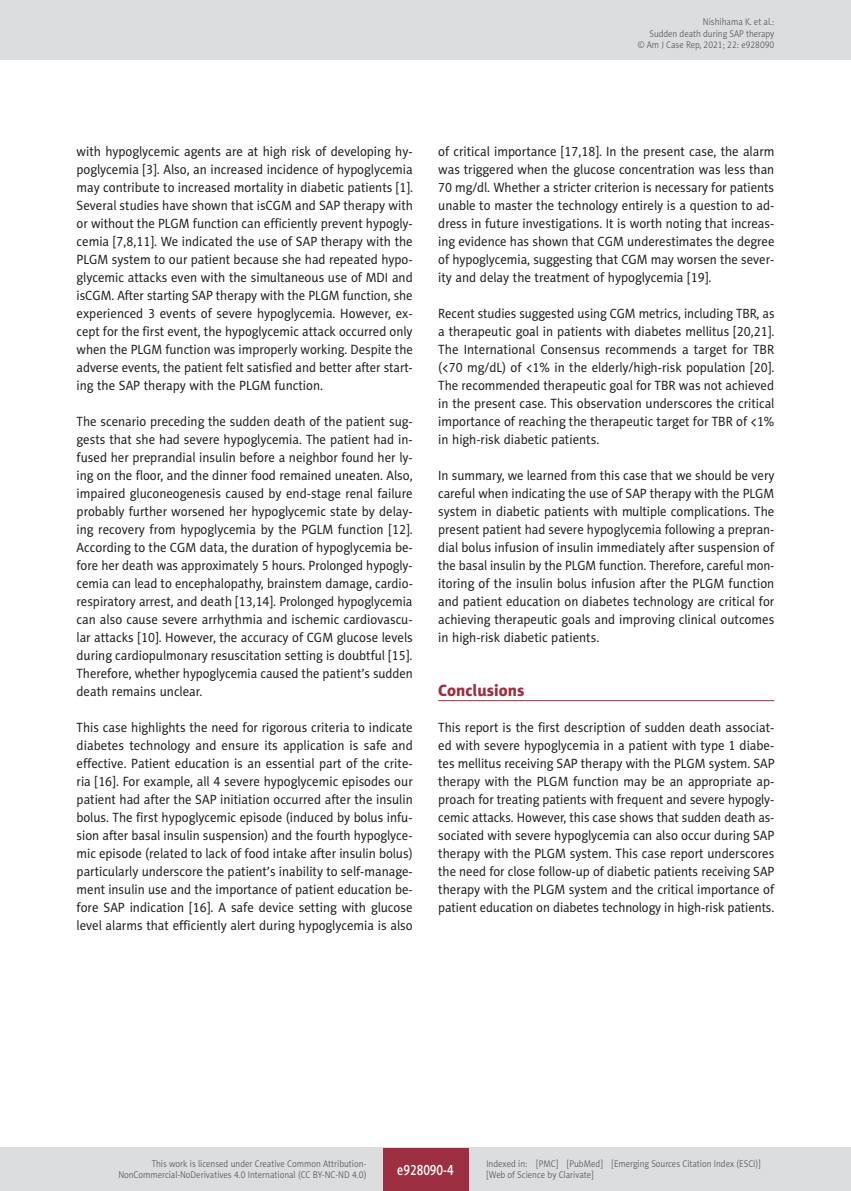
<style>
.page{position:relative;width:851px;height:1191px;background:#fff}
.page>*{position:absolute;margin:0;border:0;box-sizing:border-box;transform-origin:0 0}
.AJCR_Headline_1{font:16.5px "Naomi Sans EFN Heavy";color:#9d2f42}
.t1{font:15px "Naomi Sans EFN Medium";color:#fff;scale:.8 1}
.AJCR_Body{font:13.5px/18px "Naomi Sans EFN";color:#231f20;text-align:justify;scale:.95 1}
.AJCR_Body-2{font:13.5px/18px "Naomi Sans EFN";color:#231f20;text-align:justify;scale:.94 1}
.t2{font:9.75px/11.2px "Naomi Sans EFN Light";color:#57585a;text-align:right;scale:.9 1}
</style>
<div class="page">
<hr style="left:438px;top:700px;width:336px;height:1px;background:#9d2f42">
<div style="left:0;top:0;width:850px;height:60px;background:#dcdddf"></div>
<hr style="left:850px;top:0;width:1px;height:60px;background:#dcdddf">
<div style="left:0;top:1148px;width:850px;height:43px;background:#dcdddf"></div>
<div style="left:383px;top:1147px;width:85px;height:43px;background:#9d2f42"></div>
<p class="t2" style="left:637px;top:16px;width:153px">Nishihama K. et al.:<br>Sudden death during SAP therapy<br>© Am J Case Rep, 2021; 22: e928090</p>
<p class="AJCR_Body" style="left:77px;top:142px;width:355px">with hypoglycemic agents are at high risk of developing hy&shy;poglycemia [3]. Also, an increased incidence of hypoglycemia may contribute to increased mortality in diabetic patients [1].<br>Several studies have shown that isCGM and SAP therapy with or without the PLGM function can efficiently prevent hypogly&shy;cemia [7,8,11]. We indicated the use of SAP therapy with the PLGM system to our patient because she had repeated hypo&shy;glycemic attacks even with the simultaneous use of MDI and isCGM. After starting SAP therapy with the PLGM function, she experienced 3 events of severe hypoglycemia. However, ex&shy;cept for the first event, the hypoglycemic attack occurred only when the PLGM function was improperly working. Despite the adverse events, the patient felt satisfied and better after start&shy;ing the SAP therapy with the PLGM function.</p>
<p class="AJCR_Body" style="left:77px;top:412px;width:355px">The scenario preceding the sudden death of the patient sug&shy;gests that she had severe hypoglycemia. The patient had in&shy;fused her preprandial insulin before a neighbor found her ly&shy;ing on the floor, and the dinner food remained uneaten. Also, impaired gluconeogenesis caused by end-stage renal failure probably further worsened her hypoglycemic state by delay&shy;ing recovery from hypoglycemia by the PGLM function [12].<br>According to the CGM data, the duration of hypoglycemia be&shy;fore her death was approximately 5 hours. Prolonged hypogly&shy;cemia can lead to encephalopathy, brainstem damage, cardio&shy;respiratory arrest, and death [13,14]. Prolonged hypoglycemia can also cause severe arrhythmia and ischemic cardiovascu&shy;lar attacks [10]. However, the accuracy of CGM glucose levels during cardiopulmonary resuscitation setting is doubtful [15].<br>Therefore, whether hypoglycemia caused the patient’s sudden death remains unclear.</p>
<p class="AJCR_Body" style="left:77px;top:718px;width:355px">This case highlights the need for rigorous criteria to indicate diabetes technology and ensure its application is safe and effective. Patient education is an essential part of the crite&shy;ria [16]. For example, all 4 severe hypoglycemic episodes our patient had after the SAP initiation occurred after the insulin bolus. The first hypoglycemic episode (induced by bolus infu&shy;sion after basal insulin suspension) and the fourth hypoglyce&shy;mic episode (related to lack of food intake after insulin bolus) particularly underscore the patient’s inability to self-manage&shy;ment insulin use and the importance of patient education be&shy;fore SAP indication [16]. A safe device setting with glucose level alarms that efficiently alert during hypoglycemia is also</p>
<p class="AJCR_Body" style="left:438px;top:142px;width:355px">of critical importance [17,18]. In the present case, the alarm was triggered when the glucose concentration was less than 70 mg/dl. Whether a stricter criterion is necessary for patients unable to master the technology entirely is a question to ad&shy;dress in future investigations. It is worth noting that increas&shy;ing evidence has shown that CGM underestimates the degree of hypoglycemia, suggesting that CGM may worsen the sever&shy;ity and delay the treatment of hypoglycemia [19].</p>
<p class="AJCR_Body-2" style="left:438px;top:304px;width:359px">Recent studies suggested using CGM metrics, including TBR, as a therapeutic goal in patients with diabetes mellitus [20,21].<br>The International Consensus recommends a target for TBR (&lt;70 mg/dL) of &lt;1% in the elderly/high-risk population [20].<br>The recommended therapeutic goal for TBR was not achieved in the present case. This observation underscores the critical importance of reaching the therapeutic target for TBR of &lt;1% in high-risk diabetic patients.</p>
<p class="AJCR_Body-2" style="left:438px;top:466px;width:359px">In summary, we learned from this case that we should be very careful when indicating the use of SAP therapy with the PLGM system in diabetic patients with multiple complications. The present patient had severe hypoglycemia following a prepran&shy;dial bolus infusion of insulin immediately after suspension of the basal insulin by the PLGM function. Therefore, careful mon&shy;itoring of the insulin bolus infusion after the PLGM function and patient education on diabetes technology are critical for achieving therapeutic goals and improving clinical outcomes in high-risk diabetic patients.</p>
<p class="AJCR_Headline_1" style="left:438px;top:680px;width:88px">Conclusions</p>
<p class="AJCR_Body" style="left:438px;top:718px;width:355px">This report is the first description of sudden death associat&shy;ed with severe hypoglycemia in a patient with type 1 diabe&shy;tes mellitus receiving SAP therapy with the PLGM system. SAP therapy with the PLGM function may be an appropriate ap&shy;proach for treating patients with frequent and severe hypogly&shy;cemic attacks. However, this case shows that sudden death as&shy;sociated with severe hypoglycemia can also occur during SAP therapy with the PLGM system. This case report underscores the need for close follow-up of diabetic patients receiving SAP therapy with the PLGM system and the critical importance of patient education on diabetes technology in high-risk patients.</p>
<p class="t2" style="left:118px;top:1158px;width:277px">This work is licensed under Creative Common Attribution-<br>NonCommercial-NoDerivatives 4.0 International (CC BY-NC-ND 4.0)</p>
<p class="t1" style="left:397px;top:1160px;width:72px">e928090-4</p>
<p class="t2" style="left:486px;top:1158px;width:306px;text-align:left">Indexed in: [PMC] [PubMed] [Emerging Sources Citation Index (ESCI)] [Web of Science by Clarivate]</p>
</div>
